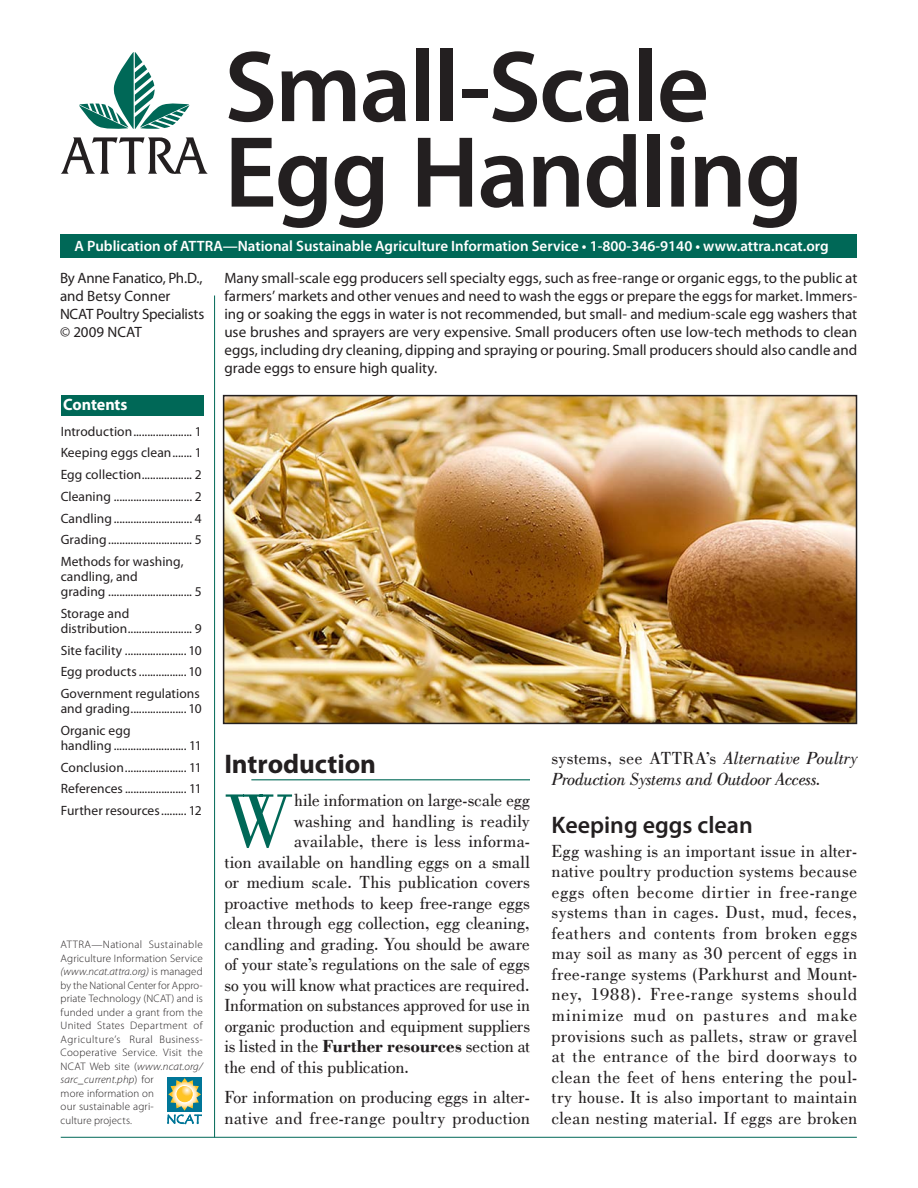
<style>
.page{position:relative;width:918px;height:1188px;background:#fff}
.page>*{position:absolute;margin:0;border:0;box-sizing:border-box;transform-origin:0 0}
.t1{font:600 102px/85.5px "Myriad Pro";letter-spacing:-.02em;color:#231f20}
.t2{font:78.6px "Bodoni";color:#006857}
.t3{font:700 27px "Myriad Pro";color:#231f20}
.t4{font:600 24px "Myriad Pro";color:#231f20}
.t5{font:18px/20.5px "Bodoni";color:#231f20}
.t6{font:italic 18px/20.5px "Bodoni";letter-spacing:-.01em;color:#231f20}
.t7{font:700 16.5px "Myriad Pro";letter-spacing:-.005em;color:#fff}
.t8{font:15px/18px "Myriad";color:#231f20;text-align:justify}
.t9{font:600 15px "Myriad Pro";color:#fff}
.t10{font:15px/18px "Myriad Pro";letter-spacing:-.015em;color:#231f20}
.t11{font:13.5px/21.8px "Myriad Pro";letter-spacing:.005em;color:#231f20;text-align:justify}
.t12{font:300 10.8px/13.5px "Myriad Pro";letter-spacing:.015em;color:#231f20}
.s1{font-style:italic}
.s2{font-weight:700}
.s3{font-style:normal}
</style>
<div class="page">
<hr style="left:214px;top:296px;width:1px;height:841px;background:#006857">
<hr style="left:251px;top:779px;width:279px;height:1px;background:#006857">
<img style="left:226px;top:398px;width:628px;height:323px">
<div style="left:223px;top:395px;width:634px;height:329px;border:2px solid #231f20"></div>
<div style="left:61px;top:235px;width:796px;height:23px;background:#006857"></div>
<hr style="left:61px;top:1137px;width:796px;height:1px;background:#006857">
<svg style="left:79px;top:52px;width:110px;height:77px"></svg>
<svg style="left:61px;top:137px;width:147px;height:37px"></svg>
<div style="left:168px;top:1077px;width:34px;height:35px;background:#007698"></div>
<svg style="left:167px;top:1078px;width:35px;height:46px"></svg>
<div style="left:61px;top:395px;width:142px;height:20px;background:#006857"></div>
<h1 class="t1" style="left:224px;top:54px;width:580px">Small-Scale<br>Egg Handling</h1>
<p class="t9" style="left:75px;top:240px;width:756px">A Publication of ATTRA—National Sustainable Agriculture Information Service • 1-800-346-9140 • www.attra.ncat.org</p>
<p class="t10" style="left:60px;top:271px;width:146px">By Anne Fanatico, Ph.D., and Betsy Conner<br>NCAT Poultry Specialists © 2009 NCAT</p>
<p class="t7" style="left:63px;top:399px;width:66px">Contents</p>
<p class="t11" style="left:61px;top:421px;width:143px">Introduction ..................... 1<br>Keeping eggs clean ....... 1<br>Egg collection .................. 2<br>Cleaning ............................ 2<br>Candling ............................ 4<br>Grading .............................. 5<br>Methods for washing,</p>
<p class="t11" style="left:61px;top:570px;width:142px;line-height:15px">candling, and<br>grading .............................. 5</p>
<p class="t11" style="left:61px;top:607px;width:143px;line-height:15px">Storage and<br>distribution ....................... 9</p>
<p class="t11" style="left:61px;top:640px;width:143px">Site facility ...................... 10<br>Egg products ................. 10<br>Government regulations</p>
<p class="t11" style="left:61px;top:699px;width:143px">and grading .................... 10<br>Organic egg</p>
<p class="t11" style="left:61px;top:736px;width:143px">handling .......................... 11<br>Conclusion ...................... 11<br>References ...................... 11<br>Further resources ......... 12</p>
<p class="t12" style="left:61px;top:939px;width:144px">ATTRA—National Sustainable<br>Agriculture Information Service <span class="s1">(www.ncat.attra.org)</span> is managed by the National Center for Appro&shy;priate Technology (NCAT) and is funded under a grant from the<br>United States Department of<br>Agriculture’s Rural Business-<br>Cooperative Service. Visit the<br>NCAT Web site (<span class="s1">www.ncat.org/ sarc_current.php</span>) for<br>more information on<br>our sustainable agri-<br>culture projects.</p>
<p class="t8" style="left:224px;top:270px;width:635px">Many small-scale egg producers sell specialty eggs, such as free-range or organic eggs, to the public at farmers’ markets and other venues and need to wash the eggs or prepare the eggs for market. Immers&shy;ing or soaking the eggs in water is not recommended, but small- and medium-scale egg washers that use brushes and sprayers are very expensive. Small producers often use low-tech methods to clean eggs, including dry cleaning, dipping and spraying or pouring. Small producers should also candle and grade eggs to ensure high quality.</p>
<h3 class="t3" style="left:224px;top:753px;width:153px">Introduction</h3>
<h2 class="t2" style="left:224px;top:776px;width:71px">W</h2>
<p class="t5" style="left:294px;top:791px;width:237px">hile information on large-scale egg</p>
<p class="t5" style="left:294px;top:811px;width:238px">washing and handling is readily</p>
<p class="t5" style="left:294px;top:831px;width:237px">available, there is less informa-</p>
<p class="t5" style="left:224px;top:852px;width:307px">tion available on handling eggs on a small</p>
<p class="t5" style="left:224px;top:872px;width:307px">or medium scale. This publication covers</p>
<p class="t5" style="left:224px;top:893px;width:307px">proactive methods to keep free-range eggs</p>
<p class="t5" style="left:224px;top:913px;width:307px">clean through egg collection, egg cleaning,</p>
<p class="t5" style="left:224px;top:934px;width:307px">candling and grading. You should be aware</p>
<p class="t5" style="left:224px;top:954px;width:307px">of your state’s regulations on the sale of eggs</p>
<p class="t5" style="left:224px;top:975px;width:307px">so you will know what practices are required.</p>
<p class="t5" style="left:224px;top:995px;width:307px">Information on substances approved for use in</p>
<p class="t5" style="left:224px;top:1016px;width:307px">organic production and equipment suppliers</p>
<p class="t5" style="left:224px;top:1036px;width:307px">is listed in the <span class="s2">Further resources</span> section at</p>
<p class="t5" style="left:224px;top:1057px;width:186px">the end of this publication.</p>
<p class="t5" style="left:224px;top:1087px;width:307px">For information on producing eggs in alter&shy;native and free-range poultry production</p>
<p class="t6" style="left:552px;top:748px;width:307px"><span class="s3">systems, see ATTRA’s</span> Alternative Poultry<br>Production Systems and Outdoor Access.</p>
<h3 class="t4" style="left:552px;top:815px;width:203px">Keeping eggs clean</h3>
<p class="t5" style="left:552px;top:841px;width:307px;text-align:justify">Egg washing is an important issue in alter&shy;native poultry production systems because eggs often become dirtier in free-range systems than in cages. Dust, mud, feces, feathers and contents from broken eggs may soil as many as 30 percent of eggs in free-range systems (Parkhurst and Mount&shy;ney, 1988). Free-range systems should minimize mud on pastures and make provisions such as pallets, straw or gravel at the entrance of the bird doorways to clean the feet of hens entering the poul&shy;try house. It is also important to maintain clean nesting material. If eggs are broken</p>
</div>
